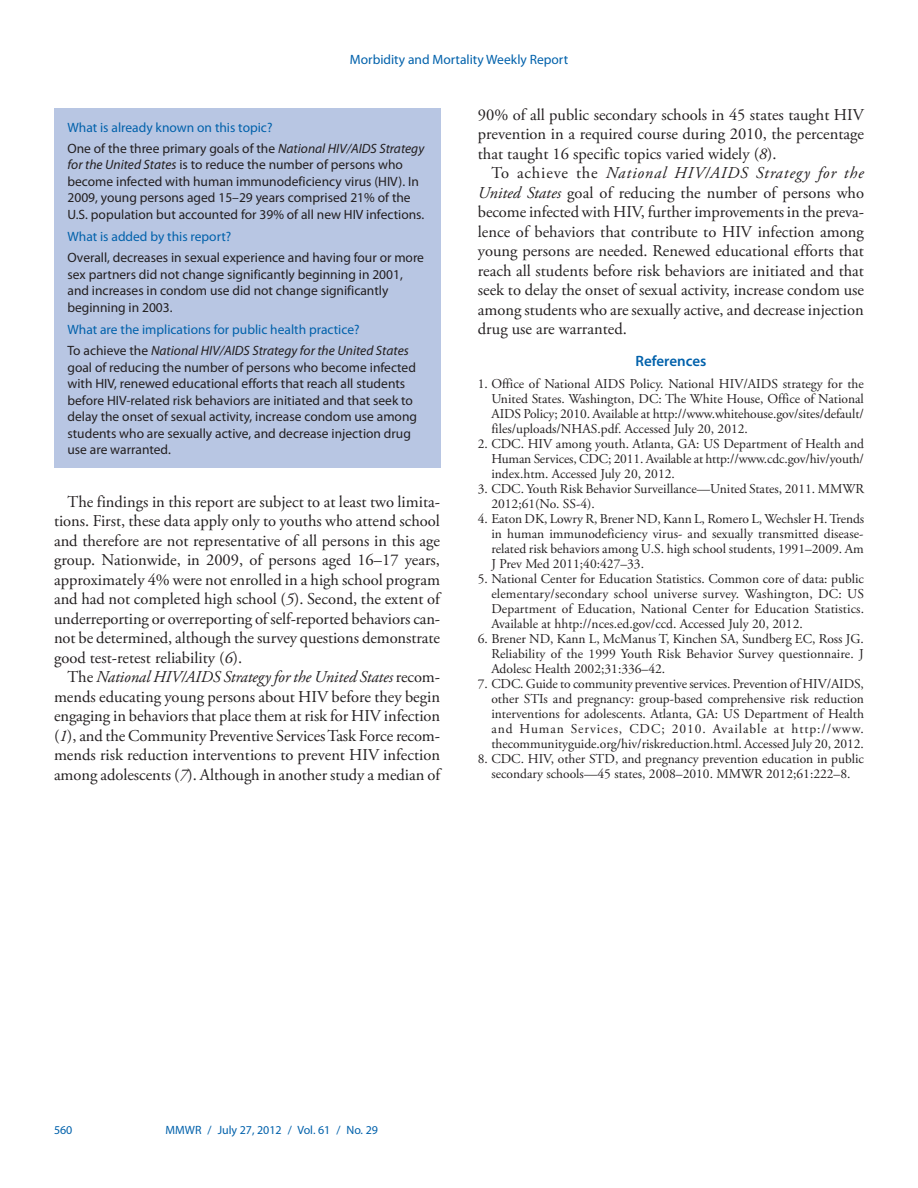
<style>
.page{position:relative;width:918px;height:1188px;background:#fff}
.page>*{position:absolute;margin:0;border:0;box-sizing:border-box;transform-origin:0 0}
.body_copy{font:16.5px/19.5px "Adobe Garamond Pro";letter-spacing:-.005em;color:#231f20;text-align:justify}
.headline3{font:600 15px "Myriad Pro";color:#0161ab}
.reference_text_1-9{font:13.5px/15px "Adobe Garamond Pro";color:#231f20;text-align:justify}
.fb_answer{font:13.5px/16.5px "Myriad Pro";color:#231f20}
.fb_question{font:13.5px "Myriad Pro";color:#0161ab}
.t1{font:12px "Myriad Pro";color:#0161ab}
.s1{font-style:italic}
</style>
<div class="page">
<div style="left:54px;top:108px;width:386px;height:360px;background:#b8c6e3"></div>
<p class="fb_question" style="left:350px;top:51px;width:220px">Morbidity and Mortality Weekly Report</p>
<p class="fb_question" style="left:68px;top:119px;width:206px">What is already known on this topic?</p>
<p class="fb_answer" style="left:68px;top:140px;width:358px">One of the three primary goals of the <span class="s1">National HIV/AIDS Strategy for the United States</span> is to reduce the number of persons who become infected with human immunodeficiency virus (HIV). In 2009, young persons aged 15–29 years comprised 21% of the U.S. population but accounted for 39% of all new HIV infections.</p>
<p class="fb_question" style="left:68px;top:228px;width:165px">What is added by this report?</p>
<p class="fb_answer" style="left:68px;top:249px;width:358px">Overall, decreases in sexual experience and having four or more sex partners did not change significantly beginning in 2001, and increases in condom use did not change significantly beginning in 2003.</p>
<p class="fb_question" style="left:68px;top:321px;width:294px">What are the implications for public health practice?</p>
<p class="fb_answer" style="left:68px;top:342px;width:351px">To achieve the <span class="s1">National HIV/AIDS Strategy for the United States </span>goal of reducing the number of persons who become infected with HIV, renewed educational efforts that reach all students before HIV-related risk behaviors are initiated and that seek to delay the onset of sexual activity, increase condom use among students who are sexually active, and decrease injection drug use are warranted.</p>
<p class="body_copy" style="left:54px;top:492px;width:388px;text-indent:13px">The findings in this report are subject to at least two limita&shy;tions. First, these data apply only to youths who attend school and therefore are not representative of all persons in this age group. Nationwide, in 2009, of persons aged 16–17 years, approximately 4% were not enrolled in a high school program and had not completed high school (<span class="s1">5</span>). Second, the extent of underreporting or overreporting of self-reported behaviors can&shy;not be determined, although the survey questions demonstrate good test-retest reliability (<span class="s1">6</span>).</p>
<p class="body_copy" style="left:54px;top:668px;width:388px;text-indent:13px">The <span class="s1">National HIV/AIDS Strategy for the United States</span> recom&shy;mends educating young persons about HIV before they begin engaging in behaviors that place them at risk for HIV infection (<span class="s1">1</span>), and the Community Preventive Services Task Force recom&shy;mends risk reduction interventions to prevent HIV infection among adolescents (<span class="s1">7</span>). Although in another study a median of</p>
<p class="body_copy" style="left:478px;top:106px;width:388px">90% of all public secondary schools in 45 states taught HIV prevention in a required course during 2010, the percentage that taught 16 specific topics varied widely (<span class="s1">8</span>).</p>
<p class="body_copy" style="left:478px;top:164px;width:388px;text-indent:13px">To achieve the <span class="s1">National HIV/AIDS Strategy for the United States</span> goal of reducing the number of persons who become infected with HIV, further improvements in the preva&shy;lence of behaviors that contribute to HIV infection among young persons are needed. Renewed educational efforts that reach all students before risk behaviors are initiated and that seek to delay the onset of sexual activity, increase condom use among students who are sexually active, and decrease injection drug use are warranted.</p>
<p class="headline3" style="left:636px;top:351px;width:72px">References</p>
<p class="reference_text_1-9" style="left:491px;top:376px;width:374px;text-indent:-14px">1. Office of National AIDS Policy. National HIV/AIDS strategy for the United States. Washington, DC: The White House, Office of National AIDS Policy; 2010. Available at http://www.whitehouse.gov/sites/default/ files/uploads/NHAS.pdf. Accessed July 20, 2012.</p>
<p class="reference_text_1-9" style="left:491px;top:436px;width:374px;text-indent:-14px">2. CDC. HIV among youth. Atlanta, GA: US Department of Health and Human Services, CDC; 2011. Available at http://www.cdc.gov/hiv/youth/ index.htm. Accessed July 20, 2012.</p>
<p class="reference_text_1-9" style="left:491px;top:481px;width:374px;text-indent:-14px">3. CDC. Youth Risk Behavior Surveillance—United States, 2011. MMWR<br>2012;61(No. SS-4).</p>
<p class="reference_text_1-9" style="left:491px;top:511px;width:374px;text-indent:-14px">4. Eaton DK, Lowry R, Brener ND, Kann L, Romero L, Wechsler H. Trends in human immunodeficiency virus- and sexually transmitted disease&shy;related risk behaviors among U.S. high school students, 1991–2009. Am J Prev Med 2011;40:427–33.</p>
<p class="reference_text_1-9" style="left:491px;top:571px;width:374px;text-indent:-14px">5. National Center for Education Statistics. Common core of data: public elementary/secondary school universe survey. Washington, DC: US Department of Education, National Center for Education Statistics.<br>Available at hhtp://nces.ed.gov/ccd. Accessed July 20, 2012.</p>
<p class="reference_text_1-9" style="left:491px;top:631px;width:374px;text-indent:-14px">6. Brener ND, Kann L, McManus T, Kinchen SA, Sundberg EC, Ross JG.<br>Reliability of the 1999 Youth Risk Behavior Survey questionnaire. J Adolesc Health 2002;31:336–42.</p>
<p class="reference_text_1-9" style="left:491px;top:676px;width:374px;text-indent:-14px">7. CDC. Guide to community preventive services. Prevention of HIV/AIDS, other STIs and pregnancy: group-based comprehensive risk reduction interventions for adolescents. Atlanta, GA: US Department of Health and Human Services, CDC; 2010. Available at http://www. thecommunityguide.org/hiv/riskreduction.html. Accessed July 20, 2012.</p>
<p class="reference_text_1-9" style="left:478px;top:751px;width:388px;text-align:center">8. CDC. HIV, other STD, and pregnancy prevention education in public secondary schools—45 states, 2008–2010. MMWR 2012;61:222–8.</p>
<p class="t1" style="left:54px;top:1123px;width:20px">560</p>
<p class="t1" style="left:166px;top:1123px;width:214px">MMWR / July 27, 2012 / Vol. 61 / No. 29</p>
</div>
